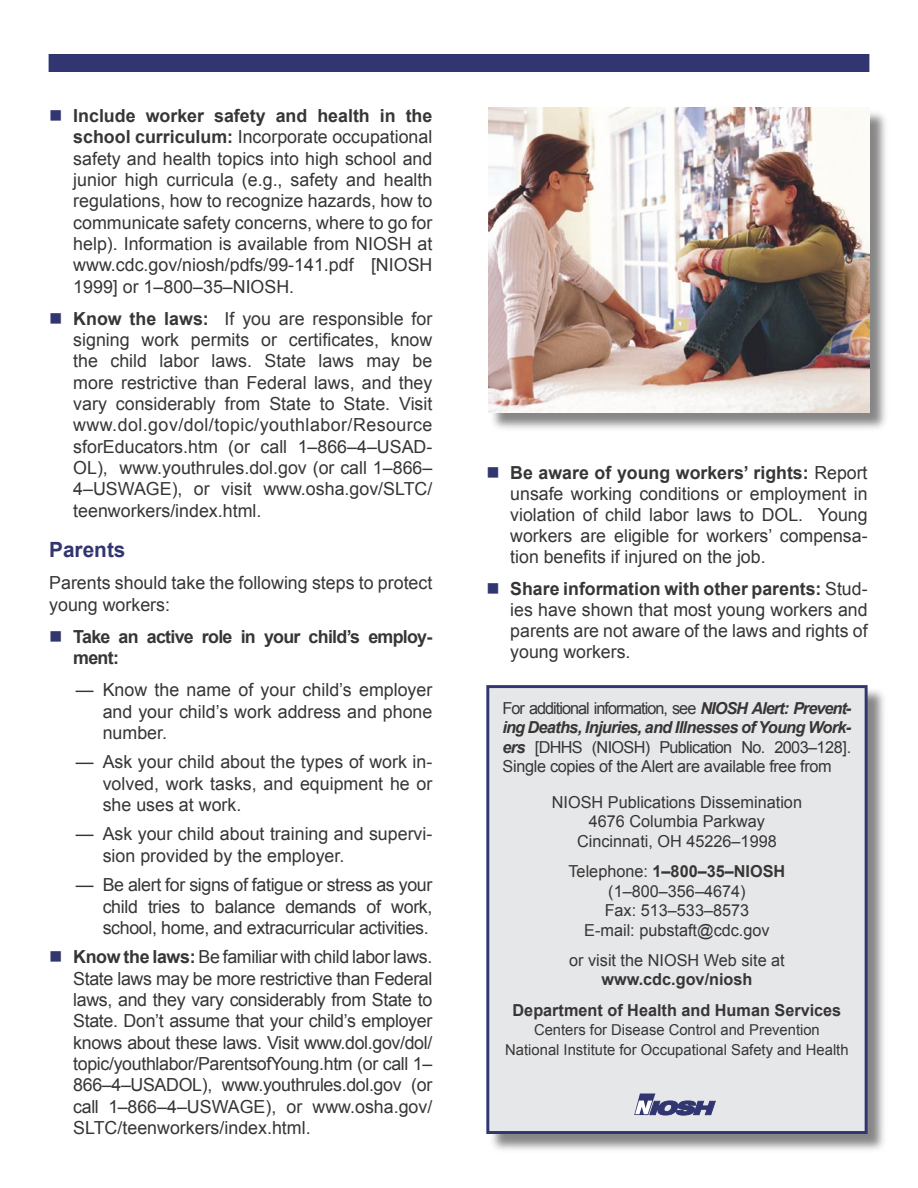
<style>
.page{position:relative;width:918px;height:1188px;background:#fff}
.page>*{position:absolute;margin:0;border:0;box-sizing:border-box;transform-origin:0 0}
.Heading_3-2{font:700 21px "Arial";color:#313570}
.Bullet_text_1-1{font:18px/21.3px "Arial";color:#373535;text-align:justify}
.Dash_1-2{font:18px/21.3px "Arial";color:#373535;text-align:justify}
.Body_text{font:18px/21.3px "Arial";color:#373535}
.Bullet_text_1-1-2{font:700 18px/21.3px "Arial";letter-spacing:-.04em;color:#373535}
.Pubs_address_web{font:16.5px/19.5px "Arial";color:#373535;text-align:center}
.Info_box_text_1-1{font:16.5px/19.5px "Arial";letter-spacing:-.02em;color:#373535;text-align:justify}
.Department_ID-Factsheet{font:700 16.5px "Arial";color:#373535}
.Department_ID-Factsheet-2{font:15px/19.5px "Arial";color:#373535;text-align:center}
.s1{color:#313570}
.s2{font-weight:700}
.s3{font-weight:700;font-style:italic}
</style>
<div class="page">
<div style="left:487px;top:686px;width:401px;height:469px;background:#373535;opacity:.6"></div>
<div style="left:488px;top:687px;width:378px;height:446px;background:#e6e7e8"></div>
<div style="left:486px;top:685px;width:382px;height:449px;border:3px solid #313570"></div>
<svg style="left:634px;top:1094px;width:81px;height:21px"></svg>
<div style="left:490px;top:110px;width:400px;height:322px;background:#373535;opacity:.6"></div>
<img style="left:488px;top:108px;width:381px;height:305px">
<div style="left:49px;top:55px;width:820px;height:16px;background:#313570"></div>
<div style="left:49px;top:54px;width:820px;height:18px;border:2px solid #313570"></div>
<p class="Bullet_text_1-1" style="left:73px;top:105px;width:361px;text-indent:-24px"><span class="s1">■</span> <span class="s2">Include worker safety and health in the school curriculum:</span> Incorporate occupational safety and health topics into high school and junior high curricula (e.g., safety and health regulations, how to recognize hazards, how to communicate safety concerns, where to go for help). Information is available from NIOSH at www.cdc.gov/niosh/pdfs/99-141.pdf [NIOSH 1999] or 1–800–35–NIOSH.</p>
<p class="Bullet_text_1-1" style="left:73px;top:308px;width:361px;text-indent:-24px"><span class="s1">■</span> <span class="s2">Know the laws:</span> If you are responsible for signing work permits or certificates, know the child labor laws. State laws may be more restrictive than Federal laws, and they vary considerably from State to State. Visit www.dol.gov/dol/topic/youthlabor/Resource sforEducators.htm (or call 1–866–4–USAD-OL), www.youthrules.dol.gov (or call 1–866– 4–USWAGE), or visit www.osha.gov/SLTC/ teenworkers/index.html.</p>
<p class="Heading_3-2" style="left:49px;top:535px;width:78px">Parents</p>
<p class="Body_text" style="left:49px;top:572px;width:385px">Parents should take the following steps to protect young workers:</p>
<p class="Bullet_text_1-1-2" style="left:73px;top:626px;width:361px;text-indent:-24px"><span class="s1">■</span> Take an active role in your child’s employ&shy;ment:</p>
<p class="Dash_1-2" style="left:103px;top:679px;width:331px;text-indent:-27px">— Know the name of your child’s employer and your child’s work address and phone number.</p>
<p class="Dash_1-2" style="left:103px;top:751px;width:331px;text-indent:-27px">— Ask your child about the types of work in&shy;volved, work tasks, and equipment he or she uses at work.</p>
<p class="Dash_1-2" style="left:103px;top:823px;width:331px;text-indent:-27px">— Ask your child about training and supervi&shy;sion provided by the employer.</p>
<p class="Dash_1-2" style="left:103px;top:874px;width:331px;text-indent:-27px">— Be alert for signs of fatigue or stress as your child tries to balance demands of work, school, home, and extracurricular activities.</p>
<p class="Bullet_text_1-1" style="left:73px;top:946px;width:361px;text-indent:-24px"><span class="s1">■</span> <span class="s2">Know the laws:</span> Be familiar with child labor laws.<br>State laws may be more restrictive than Federal laws, and they vary considerably from State to State. Don’t assume that your child’s employer knows about these laws. Visit www.dol.gov/dol/ topic/youthlabor/ParentsofYoung.htm (or call 1– 866–4–USADOL), www.youthrules.dol.gov (or call 1–866–4–USWAGE), or www.osha.gov/ SLTC/teenworkers/index.html.</p>
<p class="Bullet_text_1-1" style="left:510px;top:462px;width:359px;text-indent:-24px"><span class="s1">■</span> <span class="s2">Be aware of young workers’ rights:</span> Report unsafe working conditions or employment in violation of child labor laws to DOL. Young workers are eligible for workers’ compensa&shy;tion benefits if injured on the job.</p>
<p class="Bullet_text_1-1" style="left:510px;top:578px;width:359px;text-indent:-24px"><span class="s1">■</span> <span class="s2">Share information with other parents:</span> Stud&shy;ies have shown that most young workers and parents are not aware of the laws and rights of young workers.</p>
<p class="Info_box_text_1-1" style="left:503px;top:698px;width:350px">For additional information, see <span class="s3">NIOSH Alert: Prevent&shy;ing Deaths, Injuries, and Illnesses of Young Work&shy;ers</span> [DHHS (NIOSH) Publication No. 2003–128].<br>Single copies of the Alert are available free from</p>
<p class="Pubs_address_web" style="left:552px;top:792px;width:252px">NIOSH Publications Dissemination<br>4676 Columbia Parkway<br>Cincinnati, OH 45226–1998</p>
<p class="Pubs_address_web" style="left:569px;top:861px;width:218px">Telephone: <span class="s2">1–800–35–NIOSH </span>(1–800–356–4674)<br>Fax: 513–533–8573<br>E-mail: pubstaft@cdc.gov</p>
<p class="Pubs_address_web" style="left:569px;top:950px;width:217px">or visit the NIOSH Web site at <span class="s2">www.cdc.gov/niosh</span></p>
<p class="Department_ID-Factsheet" style="left:513px;top:998px;width:330px">Department of Health and Human Services</p>
<p class="Department_ID-Factsheet-2" style="left:505px;top:1020px;width:345px">Centers for Disease Control and Prevention<br>National Institute for Occupational Safety and Health</p>
</div>
